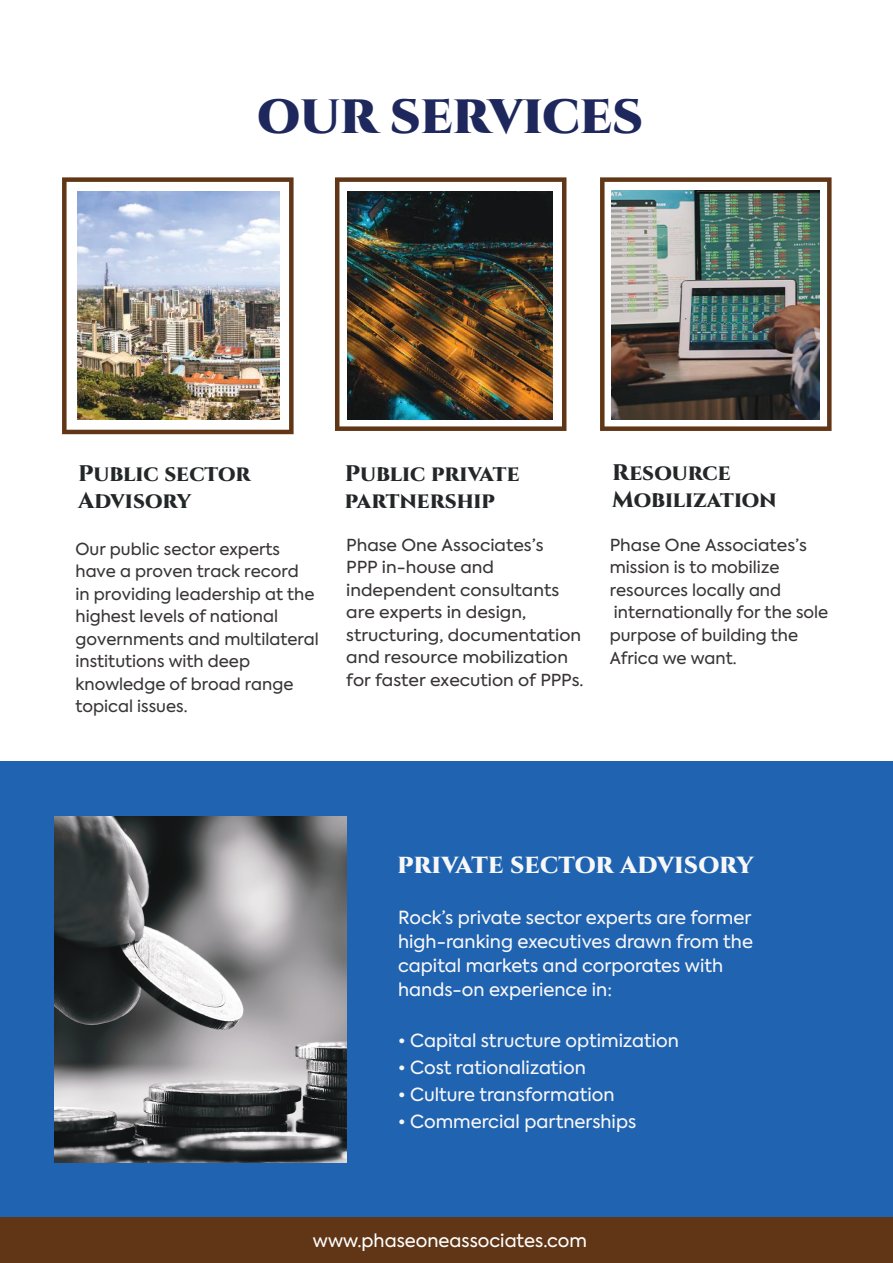
<style>
.page{position:relative;width:893px;height:1263px;background:#fff}
.page>*{position:absolute;margin:0;border:0;box-sizing:border-box;transform-origin:0 0}
.t1{font:900 48px "Cinzel";letter-spacing:-.01em;color:#1f285c}
.t2{font:800 27px "Cinzel";color:#f8f7f8}
.t3{font:800 22.5px/27px "Cinzel";color:#242728}
.t4{font:18px/24px "Axiforma";color:#f8f7f8}
.t5{font:18px "Axiforma";color:#fff}
.t6{font:16.5px/22.5px "Axiforma";color:#393535;scale:1.04 1}
.t7{font:16.5px/22.5px "Axiforma";color:#393535}
</style>
<div class="page">
<div style="left:0;top:760px;width:893px;height:477px;background:#1f63b1"></div>
<img style="left:54px;top:817px;width:293px;height:345px">
<img style="left:62px;top:177px;width:232px;height:257px">
<img style="left:335px;top:177px;width:231px;height:254px">
<img style="left:600px;top:177px;width:232px;height:254px">
<div style="left:0;top:1217px;width:893px;height:46px;background:#613616"></div>
<h1 class="t1" style="left:257px;top:86px;width:387px">OUR SERVICES</h1>
<h3 class="t3" style="left:78px;top:460px;width:174px">Public sector<br>Advisory</h3>
<h3 class="t3" style="left:345px;top:461px;width:176px">Public private partnership</h3>
<h3 class="t3" style="left:612px;top:460px;width:166px">Resource<br>Mobilization</h3>
<p class="t6" style="left:346px;top:534px;width:230px">Phase One Associates’s<br>PPP in-house and independent consultants are experts in design, structuring, documentation and resource mobilization for faster execution of PPPs.</p>
<p class="t7" style="left:76px;top:538px;width:245px">Our public sector experts have a proven track record<br>in providing leadership at the highest levels of national governments and multilateral institutions with deep knowledge of broad range topical issues.</p>
<p class="t6" style="left:610px;top:534px;width:212px">Phase One Associates’s mission is to mobilize resources locally and internationally for the sole purpose of building the<br>Africa we want.</p>
<h2 class="t2" style="left:397px;top:846px;width:358px">private sector advisory</h2>
<p class="t4" style="left:398px;top:905px;width:356px">Rock’s private sector experts are former high-ranking executives drawn from the capital markets and corporates with hands-on experience in:</p>
<p class="t4" style="left:398px;top:1028px;width:282px">• Capital structure optimization</p>
<p class="t4" style="left:398px;top:1055px;width:189px">• Cost rationalization</p>
<p class="t4" style="left:398px;top:1082px;width:218px">• Culture transformation</p>
<p class="t4" style="left:398px;top:1109px;width:240px">• Commercial partnerships</p>
<p class="t5" style="left:313px;top:1229px;width:276px">www.phaseoneassociates.com</p>
</div>
